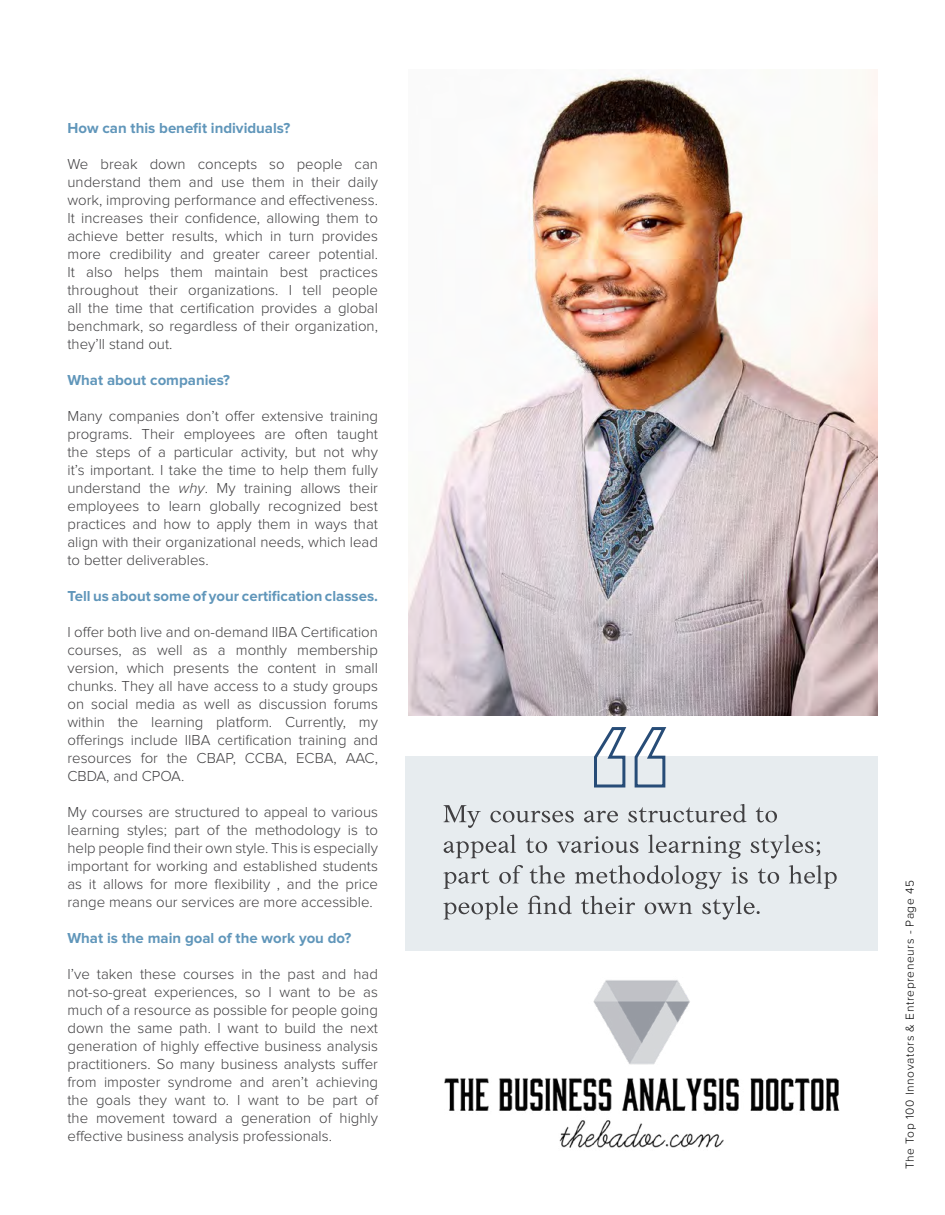
<style>
.page{position:relative;width:945px;height:1215px;background:#fff}
.page>*{position:absolute;margin:0;border:0;box-sizing:border-box;transform-origin:0 0}
.t1{font:300 15px/18px "Proxima Nova";color:#414042;text-align:justify}
.t2{font:700 15px "Proxima Nova";color:#6096ba}
.t3{font:300 12px "Proxima Nova";letter-spacing:.05em;color:#000}
.s1{font-style:italic}
</style>
<div class="page">
<img style="left:408px;top:69px;width:470px;height:647px">
<img style="left:444px;top:980px;width:396px;height:168px">
<div style="left:405px;top:756px;width:473px;height:195px;background:#e7ecef"></div>
<svg style="left:443px;top:896px;width:317px;height:24px"></svg>
<svg style="left:443px;top:865px;width:394px;height:24px"></svg>
<svg style="left:444px;top:835px;width:376px;height:24px"></svg>
<svg style="left:443px;top:804px;width:334px;height:24px"></svg>
<svg style="left:594px;top:727px;width:73px;height:61px"></svg>
<p class="t2" style="left:68px;top:121px;width:224px">How can this benefit individuals?</p>
<p class="t1" style="left:68px;top:156px;width:312px">We break down concepts so people can understand them and use them in their daily work, improving performance and effectiveness.<br>It increases their confidence, allowing them to achieve better results, which in turn provides more credibility and greater career potential.<br>It also helps them maintain best practices throughout their organizations. I tell people all the time that certification provides a global benchmark, so regardless of their organization, they’ll stand out.</p>
<p class="t2" style="left:68px;top:373px;width:164px">What about companies?</p>
<p class="t1" style="left:68px;top:408px;width:312px">Many companies don’t offer extensive training programs. Their employees are often taught the steps of a particular activity, but not why it’s important. I take the time to help them fully understand the <span class="s1">why</span>. My training allows their employees to learn globally recognized best practices and how to apply them in ways that align with their organizational needs, which lead to better deliverables.</p>
<p class="t2" style="left:68px;top:589px;width:312px">Tell us about some of your certification classes.</p>
<p class="t1" style="left:68px;top:624px;width:312px">I offer both live and on-demand IIBA Certification courses, as well as a monthly membership version, which presents the content in small chunks. They all have access to a study groups on social media as well as discussion forums within the learning platform. Currently, my offerings include IIBA certification training and resources for the CBAP, CCBA, ECBA, AAC, CBDA, and CPOA.</p>
<p class="t1" style="left:68px;top:804px;width:312px">My courses are structured to appeal to various learning styles; part of the methodology is to help people find their own style. This is especially important for working and established students as it allows for more flexibility , and the price range means our services are more accessible.</p>
<p class="t2" style="left:68px;top:932px;width:285px">What is the main goal of the work you do?</p>
<p class="t1" style="left:68px;top:966px;width:312px">I’ve taken these courses in the past and had not-so-great experiences, so I want to be as much of a resource as possible for people going down the same path. I want to build the next generation of highly effective business analysis practitioners. So many business analysts suffer from imposter syndrome and aren’t achieving the goals they want to. I want to be part of the movement toward a generation of highly effective business analysis professionals.</p>
<p class="t3" style="left:904px;top:1169px;width:291px;rotate:-90deg">The Top 100 Innovators &amp; Entrepreneurs - Page 45</p>
</div>
